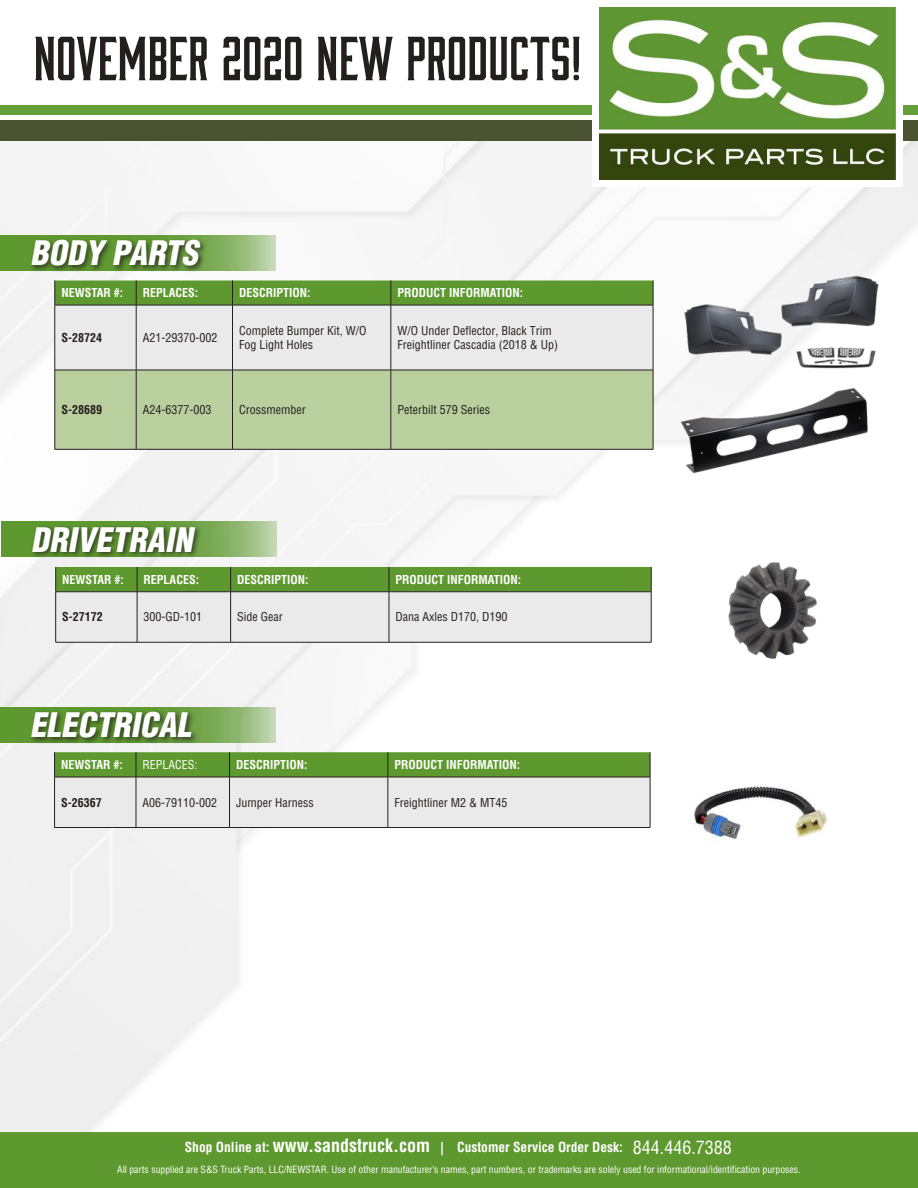
<style>
.page{position:relative;width:918px;height:1188px;background:#fff}
.page>*{position:absolute;margin:0;border:0;box-sizing:border-box;transform-origin:0 0}
.t1{font:63px "Moonshiner";color:#241f1f}
.t2{font:italic 900 condensed 33px "Helvetica LT Std";color:#fff}
.t3{font:700 condensed 13.5px "Helvetica LT Std";color:#fff}
.t4{font:condensed 12px/14.4px "Helvetica LT Std";color:#241f1f}
.t5{font:700 condensed 12px "Helvetica LT Std";color:#fff}
.t6{font:700 condensed 12px "Helvetica LT Std";color:#241f1f}
.t7{font:condensed 12px "Helvetica LT Std";color:#fff}
.t8{font:condensed 9.75px "Helvetica LT Std";color:#fff}
.s1{font-size:18px}
.s2{font-weight:400;font-size:18px}
</style>
<div class="page">
<img style="left:0;top:141px;width:918px;height:991px">
<div style="left:0;top:105px;width:918px;height:10px;background:#669e39"></div>
<div style="left:0;top:120px;width:918px;height:21px;background:#4a5332"></div>
<div style="left:0;top:1132px;width:918px;height:56px;background:#5e992f"></div>
<div style="left:592px;top:0;width:311px;height:188px;background:#fff"></div>
<img style="left:599px;top:7px;width:297px;height:173px">
<img style="left:660px;top:729px;width:198px;height:159px">
<img style="left:612px;top:486px;width:1px;height:58px">
<div style="left:56px;top:371px;width:597px;height:78px;background:#bacf9e"></div>
<svg style="left:55px;top:280px;width:599px;height:90px;background:#c2d1b4"></svg>
<hr style="left:55px;top:305px;width:81px;height:1px;background:#241f1f">
<hr style="left:136px;top:305px;width:96px;height:1px;background:#241f1f">
<hr style="left:232px;top:305px;width:159px;height:1px;background:#241f1f">
<hr style="left:391px;top:305px;width:262px;height:1px;background:#241f1f">
<hr style="left:55px;top:370px;width:81px;height:1px;background:#241f1f">
<hr style="left:136px;top:370px;width:96px;height:1px;background:#241f1f">
<hr style="left:232px;top:370px;width:159px;height:1px;background:#241f1f">
<hr style="left:391px;top:370px;width:262px;height:1px;background:#241f1f">
<hr style="left:55px;top:449px;width:81px;height:1px;background:#241f1f">
<hr style="left:136px;top:449px;width:96px;height:1px;background:#241f1f">
<hr style="left:232px;top:449px;width:159px;height:1px;background:#241f1f">
<hr style="left:391px;top:449px;width:262px;height:1px;background:#241f1f">
<hr style="left:55px;top:305px;width:1px;height:65px;background:#241f1f">
<hr style="left:136px;top:305px;width:1px;height:65px;background:#241f1f">
<hr style="left:232px;top:305px;width:1px;height:65px;background:#241f1f">
<hr style="left:391px;top:305px;width:1px;height:65px;background:#241f1f">
<hr style="left:653px;top:305px;width:1px;height:65px;background:#241f1f">
<hr style="left:55px;top:370px;width:1px;height:79px;background:#241f1f">
<hr style="left:136px;top:370px;width:1px;height:79px;background:#241f1f">
<hr style="left:232px;top:370px;width:1px;height:79px;background:#241f1f">
<hr style="left:391px;top:370px;width:1px;height:79px;background:#241f1f">
<hr style="left:653px;top:370px;width:1px;height:79px;background:#241f1f">
<svg style="left:0;top:235px;width:276px;height:36px;background:#84b061"></svg>
<div style="left:29px;top:237px;width:178px;height:36px;background:#241f1f;opacity:.75"></div>
<svg style="left:54px;top:752px;width:597px;height:76px;background:#bacdaa"></svg>
<hr style="left:54px;top:777px;width:82px;height:1px;background:#241f1f">
<hr style="left:136px;top:777px;width:93px;height:1px;background:#241f1f">
<hr style="left:230px;top:777px;width:158px;height:1px;background:#241f1f">
<hr style="left:388px;top:777px;width:262px;height:1px;background:#241f1f">
<hr style="left:54px;top:827px;width:82px;height:1px;background:#241f1f">
<hr style="left:136px;top:827px;width:93px;height:1px;background:#241f1f">
<hr style="left:230px;top:827px;width:158px;height:1px;background:#241f1f">
<hr style="left:388px;top:827px;width:262px;height:1px;background:#241f1f">
<hr style="left:54px;top:777px;width:1px;height:50px;background:#241f1f">
<hr style="left:136px;top:777px;width:1px;height:50px;background:#241f1f">
<hr style="left:229px;top:777px;width:1px;height:50px;background:#241f1f">
<hr style="left:388px;top:777px;width:1px;height:50px;background:#241f1f">
<hr style="left:650px;top:777px;width:1px;height:50px;background:#241f1f">
<svg style="left:0;top:707px;width:276px;height:36px;background:#82af5f"></svg>
<div style="left:29px;top:709px;width:170px;height:36px;background:#241f1f;opacity:.75"></div>
<img style="left:670px;top:356px;width:212px;height:155px">
<img style="left:677px;top:234px;width:210px;height:168px">
<svg style="left:55px;top:567px;width:597px;height:75px;background:#bbcdab"></svg>
<hr style="left:56px;top:591px;width:81px;height:1px;background:#241f1f">
<hr style="left:137px;top:591px;width:94px;height:1px;background:#241f1f">
<hr style="left:231px;top:591px;width:158px;height:1px;background:#241f1f">
<hr style="left:389px;top:591px;width:262px;height:1px;background:#241f1f">
<hr style="left:56px;top:642px;width:81px;height:1px;background:#241f1f">
<hr style="left:137px;top:642px;width:94px;height:1px;background:#241f1f">
<hr style="left:231px;top:642px;width:158px;height:1px;background:#241f1f">
<hr style="left:389px;top:642px;width:262px;height:1px;background:#241f1f">
<hr style="left:55px;top:592px;width:1px;height:50px;background:#241f1f">
<hr style="left:137px;top:592px;width:1px;height:50px;background:#241f1f">
<hr style="left:230px;top:592px;width:1px;height:50px;background:#241f1f">
<hr style="left:389px;top:592px;width:1px;height:50px;background:#241f1f">
<hr style="left:651px;top:592px;width:1px;height:50px;background:#241f1f">
<svg style="left:1px;top:522px;width:276px;height:35px;background:#82af5f"></svg>
<div style="left:30px;top:524px;width:172px;height:35px;background:#241f1f;opacity:.75"></div>
<img style="left:685px;top:541px;width:175px;height:140px">
<h1 class="t1" style="left:33px;top:23px;width:550px">NOVEMBER 2020 NEW PRODUCTS!</h1>
<h2 class="t2" style="left:30px;top:232px;width:177px">BODY PARTS</h2>
<p class="t5" style="left:61px;top:285px;width:63px">NEWSTAR #:</p>
<p class="t5" style="left:143px;top:285px;width:57px">REPLACES:</p>
<p class="t5" style="left:239px;top:285px;width:73px">DESCRIPTION:</p>
<p class="t5" style="left:397px;top:285px;width:127px">PRODUCT INFORMATION:</p>
<p class="t6" style="left:61px;top:330px;width:42px">S-28724</p>
<p class="t4" style="left:143px;top:330px;width:76px">A21-29370-002</p>
<p class="t4" style="left:239px;top:323px;width:129px">Complete Bumper Kit, W/O<br>Fog Light Holes</p>
<p class="t4" style="left:397px;top:323px;width:162px">W/O Under Deflector, Black Trim<br>Freightliner Cascadia (2018 &amp; Up)</p>
<p class="t6" style="left:61px;top:402px;width:42px">S-28689</p>
<p class="t4" style="left:143px;top:402px;width:70px">A24-6377-003</p>
<p class="t4" style="left:239px;top:402px;width:68px">Crossmember</p>
<p class="t4" style="left:397px;top:402px;width:94px">Peterbilt 579 Series</p>
<h2 class="t2" style="left:31px;top:519px;width:170px">DRIVETRAIN</h2>
<p class="t5" style="left:62px;top:572px;width:63px">NEWSTAR #:</p>
<p class="t5" style="left:144px;top:572px;width:57px">REPLACES:</p>
<p class="t5" style="left:237px;top:572px;width:73px">DESCRIPTION:</p>
<p class="t5" style="left:396px;top:572px;width:127px">PRODUCT INFORMATION:</p>
<p class="t6" style="left:62px;top:609px;width:42px">S-27172</p>
<p class="t4" style="left:144px;top:610px;width:60px">300-GD-101</p>
<p class="t4" style="left:237px;top:610px;width:47px">Side Gear</p>
<p class="t4" style="left:396px;top:610px;width:113px">Dana Axles D170, D190</p>
<h2 class="t2" style="left:30px;top:704px;width:170px">ELECTRICAL</h2>
<p class="t5" style="left:61px;top:757px;width:63px">NEWSTAR #:</p>
<p class="t7" style="left:143px;top:757px;width:57px">REPLACES:</p>
<p class="t5" style="left:236px;top:757px;width:73px">DESCRIPTION:</p>
<p class="t5" style="left:394px;top:757px;width:127px">PRODUCT INFORMATION:</p>
<p class="t6" style="left:61px;top:795px;width:42px">S-26367</p>
<p class="t4" style="left:143px;top:795px;width:76px">A06-79110-002</p>
<p class="t4" style="left:236px;top:795px;width:79px">Jumper Harness</p>
<p class="t4" style="left:394px;top:795px;width:114px">Freightliner M2 &amp; MT45</p>
<p class="t3" style="left:185px;top:1139px;width:549px">Shop Online at: <span class="s1">www.sandstruck.com</span> | Customer Service Order Desk: <span class="s2">844.446.7388</span></p>
<p class="t8" style="left:117px;top:1164px;width:685px">All parts supplied are S&amp;S Truck Parts, LLC/NEWSTAR. Use of other manufacturer’s names, part numbers, or trademarks are solely used for informational/identification purposes.</p>
</div>
